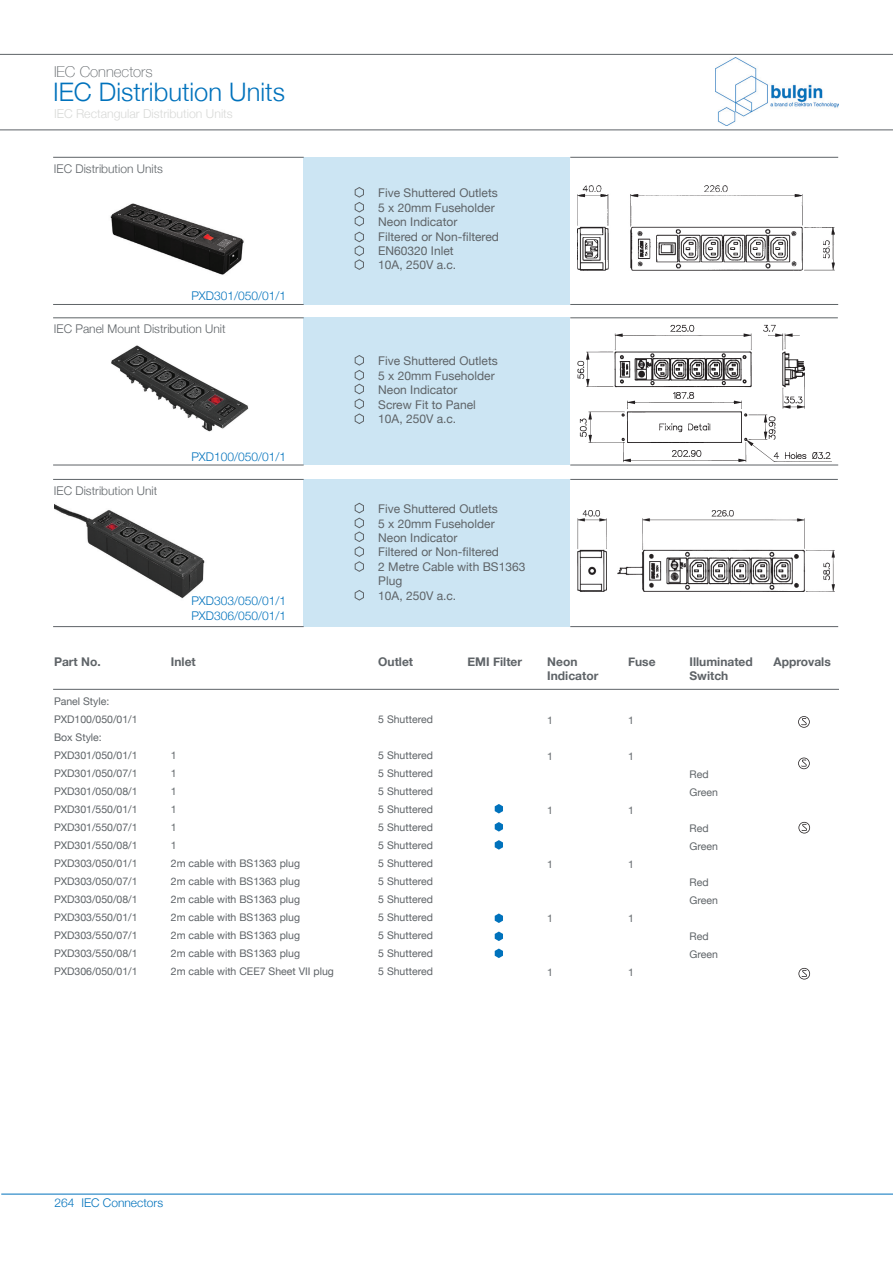
<style>
.page{position:relative;width:893px;height:1263px;background:#fff}
.page>*{position:absolute;margin:0;border:0;box-sizing:border-box;transform-origin:0 0}
.t1{font:300 25.5px "Helvetica Neue";color:#0072bc}
.t2{font:100 15px "Helvetica Neue";color:#5e6367}
.t3{font:300 12.3px "Helvetica Neue";color:#d8d9d7}
.t4{font:12px/14.4px "Helvetica Neue";color:#5e6367}
.t5{font:300 12px/14.4px "Helvetica Neue";color:#0072bc}
.t6{font:700 12px/14.4px "Helvetica Neue";color:#5e6367}
.t7{font:300 12px "Helvetica Neue";color:#5e6367}
.t8{font:10.5px/18px "Helvetica Neue";color:#5e6367}
</style>
<div class="page">
<img style="left:715px;top:57px;width:124px;height:69px">
<img style="left:110px;top:203px;width:134px;height:72px">
<img style="left:54px;top:504px;width:151px;height:95px">
<img style="left:111px;top:345px;width:138px;height:87px">
<hr style="left:0;top:54px;width:893px;height:1px;background:#5e6367">
<hr style="left:0;top:129px;width:893px;height:1px;background:#5e6367">
<div style="left:304px;top:157px;width:266px;height:148px;background:#cce5f3"></div>
<div style="left:304px;top:317px;width:266px;height:148px;background:#cce5f3"></div>
<div style="left:304px;top:479px;width:266px;height:148px;background:#cce5f3"></div>
<hr style="left:570px;top:317px;width:268px;height:1px;background:#5e6367">
<hr style="left:570px;top:479px;width:268px;height:1px;background:#5e6367">
<hr style="left:53px;top:304px;width:251px;height:1px;background:#5e6367">
<hr style="left:53px;top:157px;width:251px;height:1px;background:#5e6367">
<hr style="left:53px;top:465px;width:251px;height:1px;background:#5e6367">
<hr style="left:53px;top:626px;width:251px;height:1px;background:#5e6367">
<hr style="left:53px;top:689px;width:786px;height:1px;background:#5e6367">
<hr style="left:570px;top:304px;width:268px;height:1px;background:#5e6367">
<hr style="left:570px;top:157px;width:268px;height:1px;background:#5e6367">
<hr style="left:570px;top:465px;width:268px;height:1px;background:#5e6367">
<hr style="left:570px;top:626px;width:268px;height:1px;background:#5e6367">
<hr style="left:53px;top:317px;width:251px;height:1px;background:#5e6367">
<hr style="left:53px;top:479px;width:251px;height:1px;background:#5e6367">
<svg style="left:354px;top:187px;width:10px;height:83px"></svg>
<svg style="left:354px;top:355px;width:10px;height:69px"></svg>
<svg style="left:354px;top:502px;width:10px;height:70px"></svg>
<svg style="left:354px;top:590px;width:10px;height:11px"></svg>
<svg style="left:495px;top:804px;width:8px;height:9px"></svg>
<svg style="left:495px;top:913px;width:8px;height:10px"></svg>
<svg style="left:495px;top:822px;width:8px;height:9px"></svg>
<svg style="left:495px;top:931px;width:8px;height:10px"></svg>
<svg style="left:495px;top:840px;width:8px;height:10px"></svg>
<svg style="left:495px;top:948px;width:8px;height:10px"></svg>
<svg style="left:798px;top:716px;width:12px;height:12px"></svg>
<svg style="left:798px;top:757px;width:12px;height:12px"></svg>
<svg style="left:798px;top:822px;width:12px;height:11px"></svg>
<svg style="left:798px;top:968px;width:12px;height:11px"></svg>
<img style="left:571px;top:318px;width:268px;height:148px">
<img style="left:578px;top:185px;width:256px;height:86px">
<img style="left:577px;top:510px;width:257px;height:81px">
<hr style="left:1px;top:1194px;width:892px;height:1px;background:#0072bc">
<h2 class="t2" style="left:54px;top:63px;width:100px">IEC Connectors</h2>
<h1 class="t1" style="left:53px;top:83px;width:233px">IEC Distribution Units</h1>
<p class="t3" style="left:54px;top:109px;width:180px">IEC Rectangular Distribution Units</p>
<p class="t7" style="left:54px;top:164px;width:111px">IEC Distribution Units</p>
<p class="t5" style="left:191px;top:290px;width:96px">PXD301/050/01/1</p>
<p class="t7" style="left:54px;top:325px;width:173px">IEC Panel Mount Distribution Unit</p>
<p class="t7" style="left:54px;top:486px;width:105px">IEC Distribution Unit</p>
<p class="t5" style="left:191px;top:450px;width:96px">PXD100/050/01/1</p>
<p class="t5" style="left:191px;top:595px;width:96px">PXD303/050/01/1<br>PXD306/050/01/1</p>
<p class="t4" style="left:378px;top:187px;width:122px">Five Shuttered Outlets<br>5 x 20mm Fuseholder<br>Neon Indicator<br>Filtered or Non-filtered<br>EN60320 Inlet<br>10A, 250V a.c.</p>
<p class="t4" style="left:378px;top:355px;width:121px">Five Shuttered Outlets<br>5 x 20mm Fuseholder<br>Neon Indicator<br>Screw Fit to Panel<br>10A, 250V a.c.</p>
<p class="t4" style="left:378px;top:503px;width:149px">Five Shuttered Outlets<br>5 x 20mm Fuseholder<br>Neon Indicator<br>Filtered or Non-filtered<br>2 Metre Cable with BS1363<br>Plug<br>10A, 250V a.c.</p>
<p class="t6" style="left:54px;top:655px;width:48px">Part No.</p>
<p class="t8" style="left:54px;top:693px;width:85px">Panel Style:<br>PXD100/050/01/1<br>Box Style:<br>PXD301/050/01/1<br>PXD301/050/07/1<br>PXD301/050/08/1<br>PXD301/550/01/1<br>PXD301/550/07/1<br>PXD301/550/08/1<br>PXD303/050/01/1<br>PXD303/050/07/1<br>PXD303/050/08/1<br>PXD303/550/01/1<br>PXD303/550/07/1<br>PXD303/550/08/1<br>PXD306/050/01/1</p>
<p class="t6" style="left:171px;top:655px;width:26px">Inlet</p>
<p class="t6" style="left:378px;top:655px;width:36px">Outlet</p>
<p class="t8" style="left:171px;top:747px;width:164px">1<br>1<br>1<br>1<br>1<br>1<br>2m cable with BS1363 plug<br>2m cable with BS1363 plug<br>2m cable with BS1363 plug<br>2m cable with BS1363 plug<br>2m cable with BS1363 plug<br>2m cable with BS1363 plug<br>2m cable with CEE7 Sheet VII plug</p>
<p class="t8" style="left:378px;top:711px;width:56px">5 Shuttered</p>
<p class="t8" style="left:378px;top:747px;width:56px;text-align:justify">5 Shuttered 5 Shuttered 5 Shuttered 5 Shuttered 5 Shuttered 5 Shuttered 5 Shuttered 5 Shuttered 5 Shuttered 5 Shuttered 5 Shuttered 5 Shuttered 5 Shuttered</p>
<p class="t6" style="left:468px;top:655px;width:56px">EMI Filter</p>
<p class="t6" style="left:547px;top:655px;width:53px">Neon<br>Indicator</p>
<p class="t8" style="left:547px;top:712px;width:7px">1</p>
<p class="t8" style="left:547px;top:748px;width:7px">1</p>
<p class="t8" style="left:547px;top:802px;width:7px">1</p>
<p class="t8" style="left:547px;top:856px;width:7px">1</p>
<p class="t8" style="left:547px;top:910px;width:7px">1</p>
<p class="t8" style="left:547px;top:964px;width:7px">1</p>
<p class="t6" style="left:628px;top:655px;width:29px">Fuse</p>
<p class="t6" style="left:773px;top:655px;width:59px">Approvals</p>
<p class="t6" style="left:689px;top:655px;width:65px">Illuminated<br>Switch</p>
<p class="t8" style="left:628px;top:713px;width:7px">1</p>
<p class="t8" style="left:628px;top:749px;width:7px">1</p>
<p class="t8" style="left:628px;top:803px;width:7px">1</p>
<p class="t8" style="left:628px;top:857px;width:7px">1</p>
<p class="t8" style="left:628px;top:911px;width:7px">1</p>
<p class="t8" style="left:628px;top:965px;width:7px">1</p>
<p class="t8" style="left:689px;top:766px;width:30px">Red<br>Green</p>
<p class="t8" style="left:689px;top:820px;width:30px">Red<br>Green</p>
<p class="t8" style="left:689px;top:874px;width:30px">Red<br>Green</p>
<p class="t8" style="left:689px;top:928px;width:30px">Red<br>Green</p>
<p class="t5" style="left:55px;top:1197px;width:110px">264 IEC Connectors</p>
</div>
